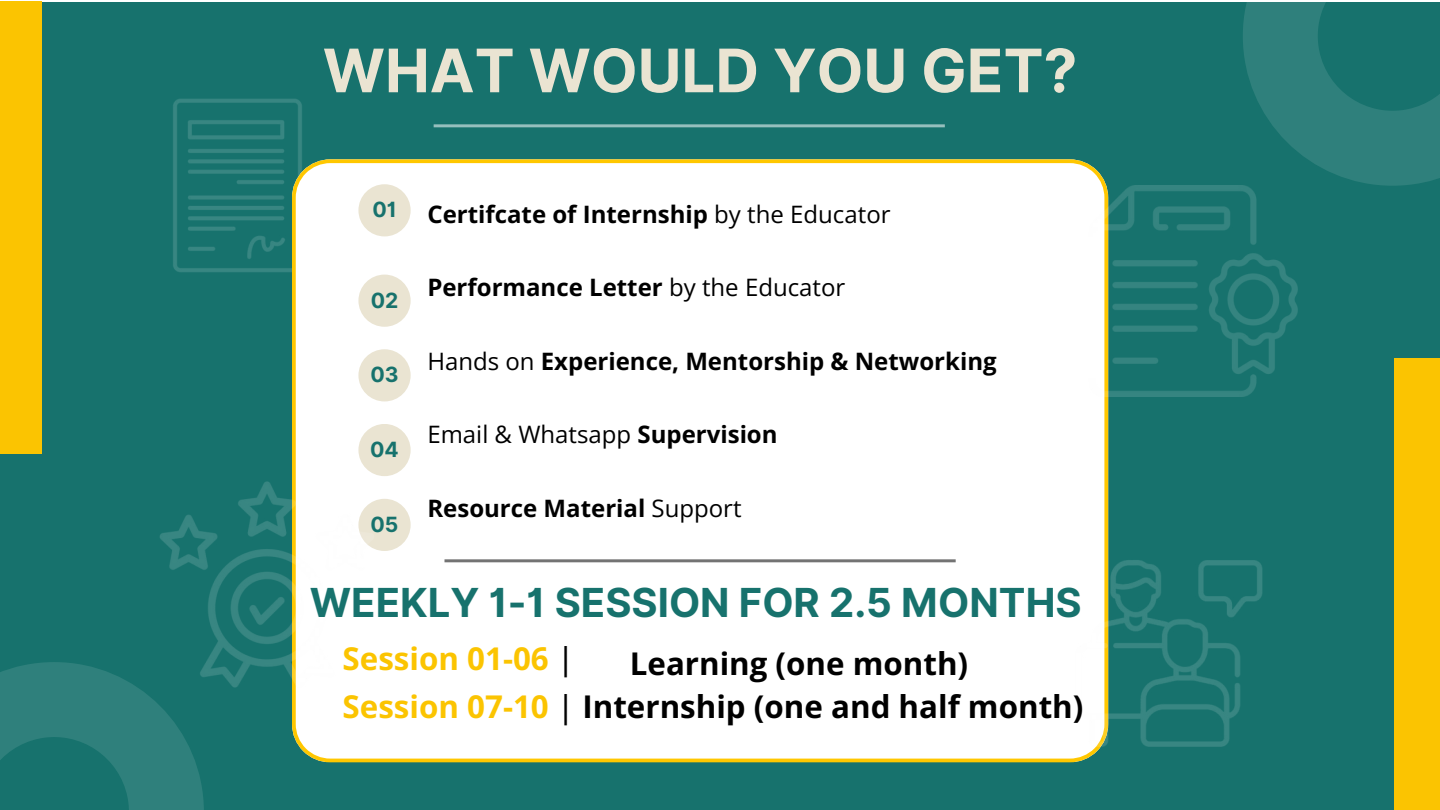
<style>
.page{position:relative;width:1440px;height:810px;background:#fff}
.page>*{position:absolute;margin:0;border:0;box-sizing:border-box;transform-origin:0 0}
.t1{font:700 60px "Inter";color:#eae4d2}
.t2{font:700 40px "Inter";color:#17726d}
.t3{font:700 31.3px/48px "Open Sans";color:#000}
.t4{font:700 24px "Open Sans";color:#000}
.t5{font:24px "Open Sans";color:#000}
.t6{font:700 21px "Inter";color:#17726d}
.s1{font-weight:400}
.s2{font-weight:700}
.s3{color:#fbc401}
.s4{font-weight:500}
</style>
<div class="page">
<div style="left:0;top:2px;width:1440px;height:808px;background:#17726d"></div>
<img style="left:173px;top:99px;width:129px;height:173px">
<div style="left:292px;top:159px;width:816px;height:603px;background:#fff"></div>
<div style="left:358px;top:184px;width:53px;height:52px;background:#eae4d2;border-radius:50%"></div>
<div style="left:358px;top:275px;width:53px;height:52px;background:#eae4d2;border-radius:50%"></div>
<div style="left:358px;top:349px;width:53px;height:52px;background:#eae4d2;border-radius:50%"></div>
<div style="left:358px;top:424px;width:53px;height:52px;background:#eae4d2;border-radius:50%"></div>
<div style="left:358px;top:499px;width:53px;height:52px;background:#eae4d2;border-radius:50%"></div>
<svg style="left:0;top:662px;width:204px;height:148px"></svg>
<svg style="left:1243px;top:2px;width:197px;height:184px"></svg>
<hr style="left:434px;top:124px;width:511px;height:3px;background:#fff">
<hr style="left:444px;top:559px;width:512px;height:3px;background:#000">
<img style="left:1088px;top:186px;width:210px;height:211px">
<img style="left:150px;top:471px;width:235px;height:231px">
<img style="left:1036px;top:525px;width:227px;height:238px">
<div style="left:0;top:2px;width:42px;height:452px;background:#fbc401"></div>
<div style="left:1394px;top:359px;width:46px;height:451px;background:#fbc401"></div>
<h1 class="t1" style="left:323px;top:27px;width:756px">WHAT WOULD YOU GET?</h1>
<p class="t6" style="left:372px;top:194px;width:26px">01</p>
<p class="t6" style="left:371px;top:285px;width:29px">02</p>
<p class="t6" style="left:370px;top:359px;width:30px">03</p>
<p class="t6" style="left:370px;top:434px;width:30px">04</p>
<p class="t6" style="left:371px;top:509px;width:29px">05</p>
<p class="t4" style="left:427px;top:197px;width:465px">Certifcate of Internship <span class="s1">by the Educator</span></p>
<p class="t4" style="left:427px;top:271px;width:420px">Performance Letter <span class="s1">by the Educator</span></p>
<p class="t4" style="left:427px;top:344px;width:571px"><span class="s1">Hands on</span> Experience, Mentorship &amp; Networking</p>
<p class="t5" style="left:427px;top:418px;width:352px">Email &amp; Whatsapp <span class="s2">Supervision</span></p>
<p class="t4" style="left:427px;top:491px;width:316px">Resource Material <span class="s1">Support</span></p>
<h2 class="t2" style="left:310px;top:574px;width:773px">WEEKLY 1-1 SESSION FOR 2.5 MONTHS</h2>
<h3 class="t3" style="left:343px;top:633px;width:742px"><span class="s3">Session 01-06</span> <span class="s4">|<br></span><span class="s3">Session 07-10</span> <span class="s4">|</span> Internship (one and half month)</h3>
<h3 class="t3" style="left:630px;top:639px;width:340px">Learning (one month)</h3>
</div>
